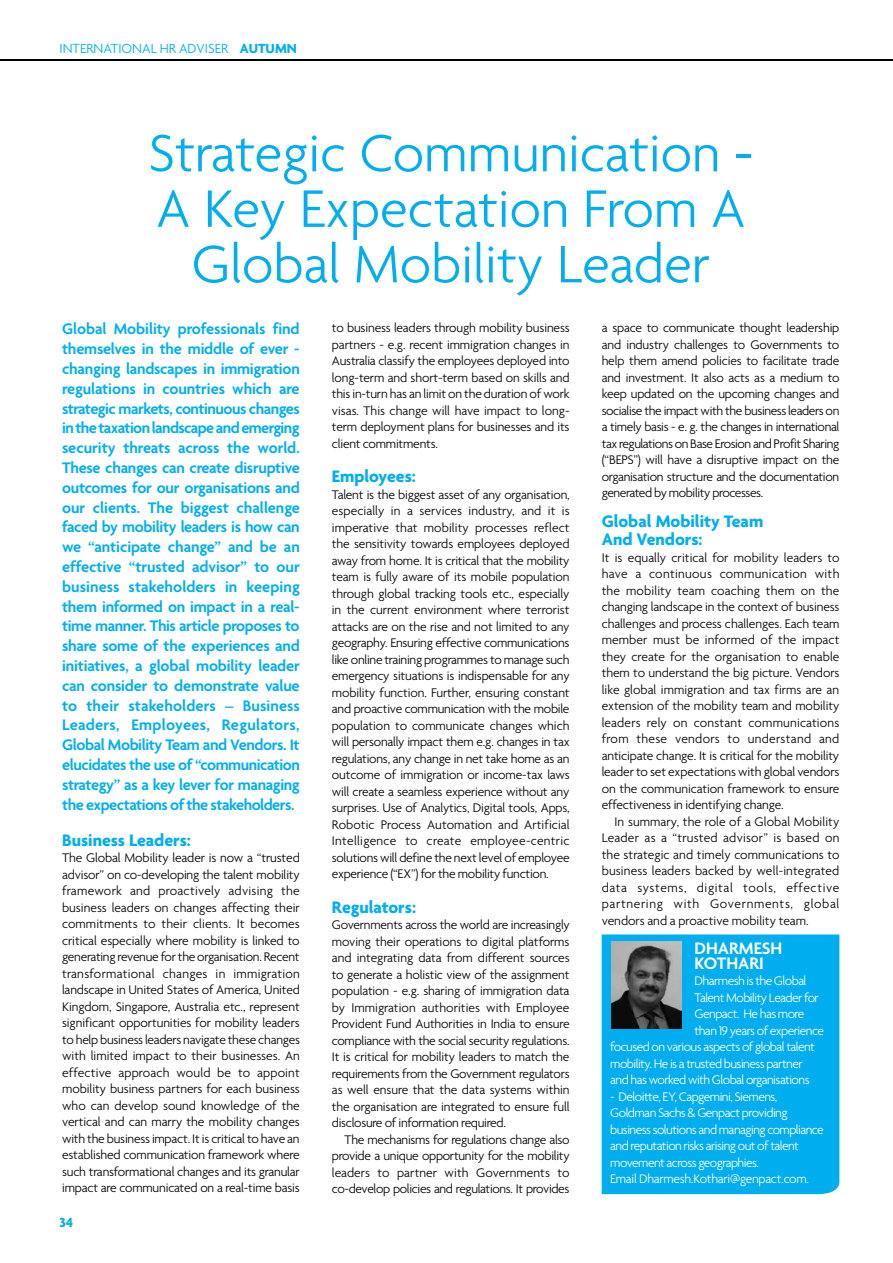
<style>
.page{position:relative;width:893px;height:1263px;background:#fff}
.page>*{position:absolute;margin:0;border:0;box-sizing:border-box;transform-origin:0 0}
.t1{font:300 57px/55.5px "Agenda";color:#00aeef;text-align:center}
.t2{font:700 18px/18px "Agenda";color:#00aeef}
.t3{font:600 18px/15px "Agenda";color:#fff}
.t4{font:600 16.5px/19.8px "Agenda";letter-spacing:-.03em;color:#00aeef;text-align:justify}
.t5{font:300 14.25px "Agenda";color:#00aeef}
.t6{font:700 14.25px "Agenda";color:#00aeef}
.t7{font:300 13.5px/16.5px "Agenda";letter-spacing:-.02em;color:#000;text-align:justify}
.t8{font:300 13.5px/16.5px "Agenda";letter-spacing:-.04em;color:#fff}
.s1{font-weight:700}
</style>
<div class="page">
<hr style="left:0;top:60px;width:893px;height:1px;background:#000">
<div style="left:602px;top:934px;width:237px;height:260px;background:#00aeef"></div>
<img style="left:611px;top:942px;width:71px;height:86px">
<p class="t5" style="left:60px;top:40px;width:239px">INTERNATIONAL HR ADVISER <span class="s1">AUTUMN</span></p>
<h1 class="t1" style="left:148px;top:124px;width:606px">Strategic Communication -<br>A Key Expectation From A<br>Global Mobility Leader</h1>
<p class="t4" style="left:62px;top:319px;width:239px">Global Mobility professionals find themselves in the middle of ever - changing landscapes in immigration regulations in countries which are strategic markets, continuous changes in the taxation landscape and emerging security threats across the world.<br>These changes can create disruptive outcomes for our organisations and our clients. The biggest challenge faced by mobility leaders is how can we “anticipate change” and be an effective “trusted advisor” to our business stakeholders in keeping them informed on impact in a real&shy;time manner. This article proposes to share some of the experiences and initiatives, a global mobility leader can consider to demonstrate value to their stakeholders – Business Leaders, Employees, Regulators, Global Mobility Team and Vendors. It elucidates the use of “communication strategy” as a key lever for managing the expectations of the stakeholders.</p>
<h2 class="t2" style="left:62px;top:830px;width:130px">Business Leaders:</h2>
<p class="t7" style="left:62px;top:849px;width:239px">The Global Mobility leader is now a “trusted advisor” on co-developing the talent mobility framework and proactively advising the business leaders on changes affecting their commitments to their clients. It becomes critical especially where mobility is linked to generating revenue for the organisation. Recent transformational changes in immigration landscape in United States of America, United Kingdom, Singapore, Australia etc., represent significant opportunities for mobility leaders to help business leaders navigate these changes with limited impact to their businesses. An effective approach would be to appoint mobility business partners for each business who can develop sound knowledge of the vertical and can marry the mobility changes with the business impact. It is critical to have an established communication framework where such transformational changes and its granular impact are communicated on a real-time basis</p>
<p class="t6" style="left:60px;top:1214px;width:15px">34</p>
<p class="t7" style="left:332px;top:319px;width:239px">to business leaders through mobility business partners - e.g. recent immigration changes in Australia classify the employees deployed into long-term and short-term based on skills and this in-turn has an limit on the duration of work visas. This change will have impact to long&shy;term deployment plans for businesses and its client commitments.</p>
<h2 class="t2" style="left:332px;top:467px;width:85px">Employees:</h2>
<p class="t7" style="left:332px;top:486px;width:239px">Talent is the biggest asset of any organisation, especially in a services industry, and it is imperative that mobility processes reflect the sensitivity towards employees deployed away from home. It is critical that the mobility team is fully aware of its mobile population through global tracking tools etc., especially in the current environment where terrorist attacks are on the rise and not limited to any geography. Ensuring effective communications like online training programmes to manage such emergency situations is indispensable for any mobility function. Further, ensuring constant and proactive communication with the mobile population to communicate changes which will personally impact them e.g. changes in tax regulations, any change in net take home as an outcome of immigration or income-tax laws will create a seamless experience without any surprises. Use of Analytics, Digital tools, Apps, Robotic Process Automation and Artificial Intelligence to create employee-centric solutions will define the next level of employee experience (“EX”) for the mobility function.</p>
<h2 class="t2" style="left:332px;top:897px;width:86px">Regulators:</h2>
<p class="t7" style="left:332px;top:916px;width:239px">Governments across the world are increasingly moving their operations to digital platforms and integrating data from different sources to generate a holistic view of the assignment population - e.g. sharing of immigration data by Immigration authorities with Employee Provident Fund Authorities in India to ensure compliance with the social security regulations.<br>It is critical for mobility leaders to match the requirements from the Government regulators as well ensure that the data systems within the organisation are integrated to ensure full disclosure of information required.</p>
<p class="t7" style="left:332px;top:1131px;width:239px;text-indent:13px">The mechanisms for regulations change also provide a unique opportunity for the mobility leaders to partner with Governments to co-develop policies and regulations. It provides</p>
<p class="t7" style="left:602px;top:319px;width:239px">a space to communicate thought leadership and industry challenges to Governments to help them amend policies to facilitate trade and investment. It also acts as a medium to keep updated on the upcoming changes and socialise the impact with the business leaders on a timely basis - e. g. the changes in international tax regulations on Base Erosion and Profit Sharing (“BEPS”) will have a disruptive impact on the organisation structure and the documentation generated by mobility processes.</p>
<h2 class="t2" style="left:602px;top:512px;width:163px">Global Mobility Team<br>And Vendors:</h2>
<p class="t7" style="left:602px;top:549px;width:239px">It is equally critical for mobility leaders to have a continuous communication with the mobility team coaching them on the changing landscape in the context of business challenges and process challenges. Each team member must be informed of the impact they create for the organisation to enable them to understand the big picture. Vendors like global immigration and tax firms are an extension of the mobility team and mobility leaders rely on constant communications from these vendors to understand and anticipate change. It is critical for the mobility leader to set expectations with global vendors on the communication framework to ensure effectiveness in identifying change.</p>
<p class="t7" style="left:602px;top:813px;width:239px;text-indent:13px">In summary, the role of a Global Mobility Leader as a “trusted advisor” is based on the strategic and timely communications to business leaders backed by well-integrated data systems, digital tools, effective partnering with Governments, global vendors and a proactive mobility team.</p>
<h2 class="t3" style="left:694px;top:940px;width:89px">DHARMESH<br>KOTHARI</h2>
<p class="t8" style="left:694px;top:972px;width:113px">Dharmesh is the Global</p>
<p class="t8" style="left:694px;top:989px;width:126px">Talent Mobility Leader for</p>
<p class="t8" style="left:694px;top:1005px;width:111px">Genpact. He has more</p>
<p class="t8" style="left:694px;top:1022px;width:131px">than 19 years of experience</p>
<p class="t8" style="left:610px;top:1038px;width:206px">focused on various aspects of global talent</p>
<p class="t8" style="left:610px;top:1055px;width:194px">mobility. He is a trusted business partner</p>
<p class="t8" style="left:610px;top:1071px;width:201px">and has worked with Global organisations</p>
<p class="t8" style="left:610px;top:1088px;width:215px">- Deloitte, EY, Capgemini, Siemens, Goldman Sachs &amp; Genpact providing business solutions and managing compliance and reputation risks arising out of talent movement across geographies.<br>Email Dharmesh.Kothari@genpact.com.</p>
</div>
